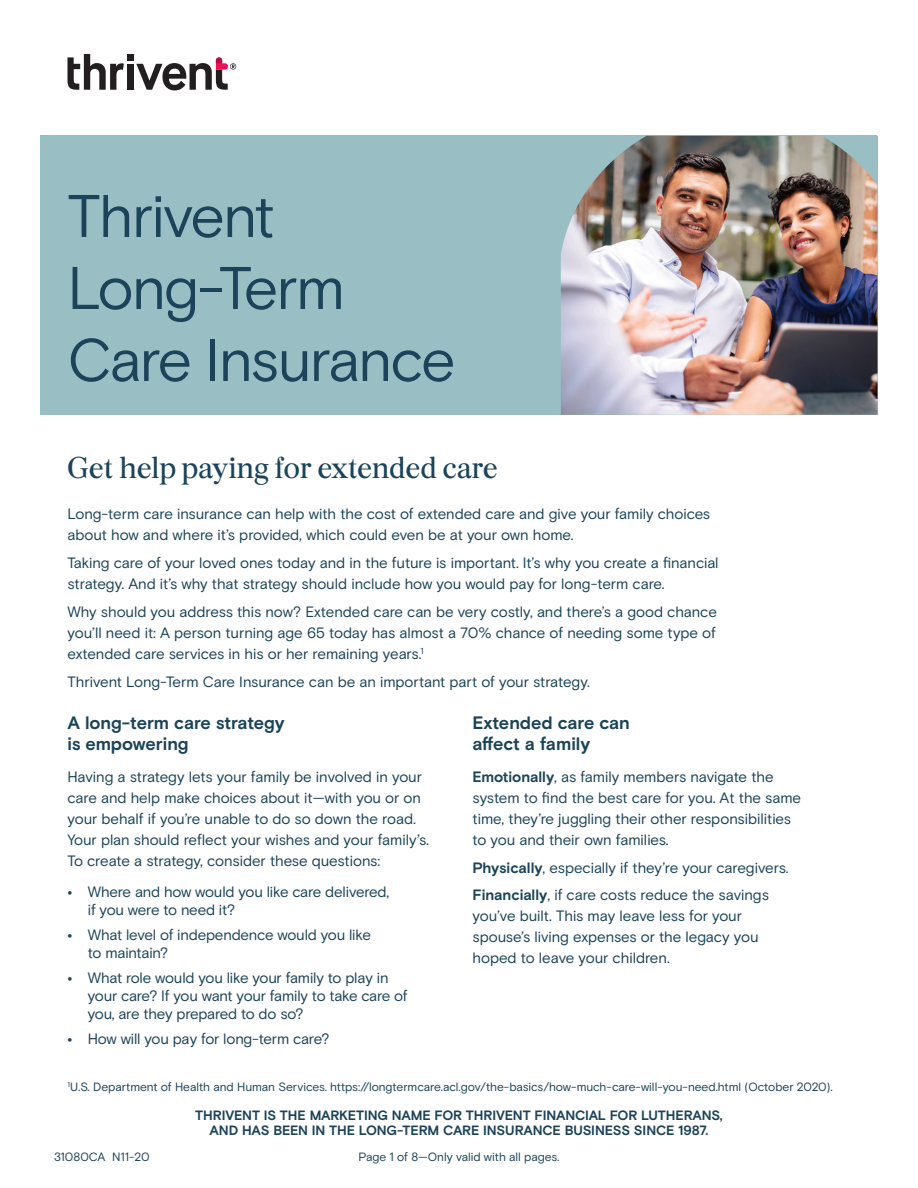
<style>
.page{position:relative;width:918px;height:1188px;background:#fff}
.page>*{position:absolute;margin:0;border:0;box-sizing:border-box;transform-origin:0 0}
.t1{font:60px/72px "Basis Grtfor Thrivent Off Wht";letter-spacing:-.035em;color:#1b4359}
.t2{font:30px "Burgessfor Thrivent";color:#1b4359}
.t3{font:700 18px/21.6px "Basis Grtfor Thrivent";letter-spacing:-.005em;color:#1b4359}
.t4{font:15px/21px "Basis Grtfor Thrivent";letter-spacing:-.01em;color:#1b4359}
.t5{font:700 13.5px/15px "Basis Grtfor Thrivent";letter-spacing:-.015em;color:#1b4359;text-align:center}
.t6{font:12px "Basis Grtfor Thrivent";letter-spacing:-.005em;color:#1b4359}
.s1{font-weight:700}
</style>
<div class="page">
<svg style="left:68px;top:54px;width:168px;height:36px"></svg>
<div style="left:40px;top:135px;width:838px;height:280px;background:#99bfc4"></div>
<img style="left:561px;top:136px;width:317px;height:279px">
<h1 class="t1" style="left:68px;top:181px;width:389px">Thrivent<br>Long-Term<br>Care Insurance</h1>
<h2 class="t2" style="left:68px;top:450px;width:432px">Get help paying for extended care</h2>
<p class="t4" style="left:68px;top:504px;width:644px">Long-term care insurance can help with the cost of extended care and give your family choices about how and where it’s provided, which could even be at your own home.</p>
<p class="t4" style="left:68px;top:553px;width:653px">Taking care of your loved ones today and in the future is important. It’s why you create a financial strategy. And it’s why that strategy should include how you would pay for long-term care.</p>
<p class="t4" style="left:68px;top:601px;width:651px;text-align:justify">Why should you address this now? Extended care can be very costly, and there’s a good chance you’ll need it: A person turning age 65 today has almost a 70% chance of needing some type of extended care services in his or her remaining years.<sup>1</sup></p>
<p class="t4" style="left:68px;top:671px;width:524px">Thrivent Long-Term Care Insurance can be an important part of your strategy.</p>
<p class="t3" style="left:68px;top:712px;width:219px">A long-term care strategy is empowering</p>
<p class="t4" style="left:68px;top:766px;width:363px">Having a strategy lets your family be involved in your care and help make choices about it—with you or on your behalf if you’re unable to do so down the road.<br>Your plan should reflect your wishes and your family’s.<br>To create a strategy, consider these questions:</p>
<p class="t4" style="left:88px;top:883px;width:303px;line-height:18px;text-indent:-20px"><span class="s1">•</span> Where and how would you like care delivered, if you were to need it?</p>
<p class="t4" style="left:88px;top:926px;width:285px;line-height:18px;text-indent:-20px"><span class="s1">•</span> What level of independence would you like to maintain?</p>
<p class="t4" style="left:88px;top:969px;width:321px;line-height:18px;text-indent:-20px"><span class="s1">•</span> What role would you like your family to play in your care? If you want your family to take care of you, are they prepared to do so?</p>
<p class="t4" style="left:68px;top:1028px;width:264px"><span class="s1">•</span> How will you pay for long-term care?</p>
<p class="t3" style="left:472px;top:712px;width:159px">Extended care can affect a family</p>
<p class="t4" style="left:472px;top:766px;width:330px"><span class="s1">Emotionally</span>, as family members navigate the system to find the best care for you. At the same time, they’re juggling their other responsibilities to you and their own families.</p>
<p class="t4" style="left:472px;top:854px;width:318px;line-height:27.8px"><span class="s1">Physically</span>, especially if they’re your caregivers.<br><span class="s1">Financially</span>, if care costs reduce the savings</p>
<p class="t4" style="left:472px;top:906px;width:288px">you’ve built. This may leave less for your spouse’s living expenses or the legacy you hoped to leave your children.</p>
<p class="t6" style="left:68px;top:1080px;width:767px"><sup>1</sup>U.S. Department of Health and Human Services. https://longtermcare.acl.gov/the-basics/how-much-care-will-you-need.html (October 2020).</p>
<p class="t5" style="left:195px;top:1108px;width:529px">THRIVENT IS THE MARKETING NAME FOR THRIVENT FINANCIAL FOR LUTHERANS,<br>AND HAS BEEN IN THE LONG-TERM CARE INSURANCE BUSINESS SINCE 1987.</p>
<p class="t6" style="left:54px;top:1150px;width:97px">31080CA N11-20</p>
<p class="t6" style="left:359px;top:1150px;width:202px">Page 1 of 8—Only valid with all pages.</p>
</div>
